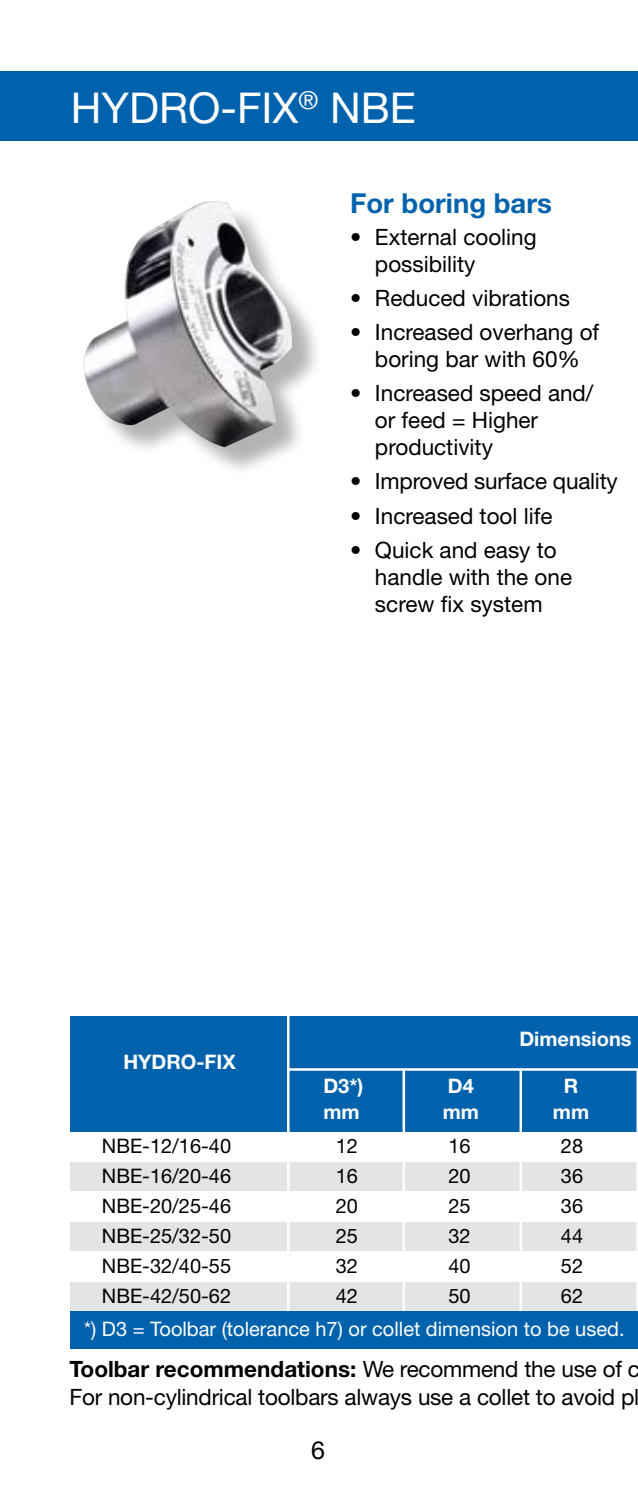
<style>
.page{position:relative;width:638px;height:1489px;background:#fff}
.page>*{position:absolute;margin:0;border:0;box-sizing:border-box;transform-origin:0 0}
.t1{font:42.5px "Helvetica Neue";color:#fff}
.t2{font:700 27.5px "Helvetica Neue";color:#0062ac}
.t3{font:25px "Helvetica Neue";color:#000}
.t4{font:22.5px/27px "Helvetica Neue";color:#000}
.t5{font:20px "Helvetica Neue";color:#000}
.t6{font:20px "Helvetica Neue";color:#fff}
.t7{font:700 20px "Helvetica Neue";color:#fff}
.s1{font-weight:700}
</style>
<div class="page">
<div style="left:87px;top:205px;width:235px;height:271px;background:#000;opacity:.3"></div>
<img style="left:83px;top:201px;width:209px;height:246px">
<div style="left:0;top:71px;width:638px;height:69px;background:#0062ac"></div>
<div style="left:71px;top:1162px;width:567px;height:28px;background:#e3e4e5"></div>
<div style="left:71px;top:1222px;width:567px;height:28px;background:#e3e4e5"></div>
<div style="left:71px;top:1281px;width:567px;height:29px;background:#e3e4e5"></div>
<div style="left:71px;top:1016px;width:567px;height:115px;background:#0062ac"></div>
<hr style="left:287px;top:1014px;width:2px;height:296px;background:#fff">
<hr style="left:288px;top:1068px;width:350px;height:2px;background:#fff">
<hr style="left:402px;top:1069px;width:3px;height:242px;background:#fff">
<hr style="left:519px;top:1069px;width:3px;height:242px;background:#fff">
<hr style="left:636px;top:1069px;width:2px;height:242px;background:#fff">
<div style="left:71px;top:1311px;width:567px;height:37px;background:#0062ac"></div>
<h1 class="t1" style="left:71px;top:83px;width:346px">HYDRO-FIX<sup>®</sup> NBE</h1>
<p class="t2" style="left:350px;top:186px;width:203px">For boring bars</p>
<p class="t4" style="left:375px;top:223px;width:163px;text-indent:-25px">• External cooling possibility</p>
<p class="t4" style="left:350px;top:284px;width:221px">• Reduced vibrations</p>
<p class="t4" style="left:350px;top:318px;width:250px;text-align:center">• Increased overhang of boring bar with 60%</p>
<p class="t4" style="left:375px;top:379px;width:220px;text-indent:-25px">• Increased speed and/ or feed = Higher productivity</p>
<p class="t4" style="left:350px;top:467px;width:269px">• Improved surface quality</p>
<p class="t4" style="left:350px;top:501px;width:204px">• Increased tool life</p>
<p class="t4" style="left:375px;top:536px;width:199px;text-indent:-25px">• Quick and easy to handle with the one screw fix system</p>
<p class="t7" style="left:123px;top:1048px;width:114px">HYDRO-FIX</p>
<p class="t7" style="left:519px;top:1026px;width:114px">Dimensions</p>
<p class="t7" style="left:323px;top:1072px;width:42px">D3*)</p>
<p class="t7" style="left:448px;top:1072px;width:27px">D4</p>
<p class="t7" style="left:564px;top:1072px;width:16px">R</p>
<p class="t7" style="left:323px;top:1099px;width:38px">mm</p>
<p class="t7" style="left:443px;top:1099px;width:38px">mm</p>
<p class="t7" style="left:553px;top:1099px;width:38px">mm</p>
<p class="t5" style="left:102px;top:1133px;width:131px">NBE-12/16-40</p>
<p class="t5" style="left:336px;top:1133px;width:24px">12</p>
<p class="t5" style="left:448px;top:1133px;width:24px">16</p>
<p class="t5" style="left:561px;top:1133px;width:24px">28</p>
<p class="t5" style="left:102px;top:1163px;width:131px">NBE-16/20-46</p>
<p class="t5" style="left:336px;top:1163px;width:24px">16</p>
<p class="t5" style="left:448px;top:1163px;width:24px">20</p>
<p class="t5" style="left:561px;top:1163px;width:24px">36</p>
<p class="t5" style="left:102px;top:1193px;width:131px">NBE-20/25-46</p>
<p class="t5" style="left:336px;top:1193px;width:24px">20</p>
<p class="t5" style="left:448px;top:1193px;width:24px">25</p>
<p class="t5" style="left:561px;top:1193px;width:24px">36</p>
<p class="t5" style="left:102px;top:1223px;width:131px">NBE-25/32-50</p>
<p class="t5" style="left:336px;top:1223px;width:24px">25</p>
<p class="t5" style="left:448px;top:1223px;width:24px">32</p>
<p class="t5" style="left:561px;top:1223px;width:24px">44</p>
<p class="t5" style="left:102px;top:1253px;width:131px">NBE-32/40-55</p>
<p class="t5" style="left:336px;top:1253px;width:24px">32</p>
<p class="t5" style="left:448px;top:1253px;width:24px">40</p>
<p class="t5" style="left:561px;top:1253px;width:24px">52</p>
<p class="t5" style="left:102px;top:1283px;width:131px">NBE-42/50-62</p>
<p class="t5" style="left:336px;top:1283px;width:24px">42</p>
<p class="t5" style="left:448px;top:1283px;width:24px">50</p>
<p class="t5" style="left:561px;top:1283px;width:24px">62</p>
<p class="t6" style="left:84px;top:1317px;width:542px">*) D3 = Toolbar (tolerance h7) or collet dimension to be used.</p>
<p class="t4" style="left:69px;top:1355px;width:572px"><span class="s1">Toolbar recommendations:</span> We recommend the use of c<br>For non-cylindrical toolbars always use a collet to avoid pl</p>
<p class="t3" style="left:311px;top:1435px;width:15px">6</p>
</div>
